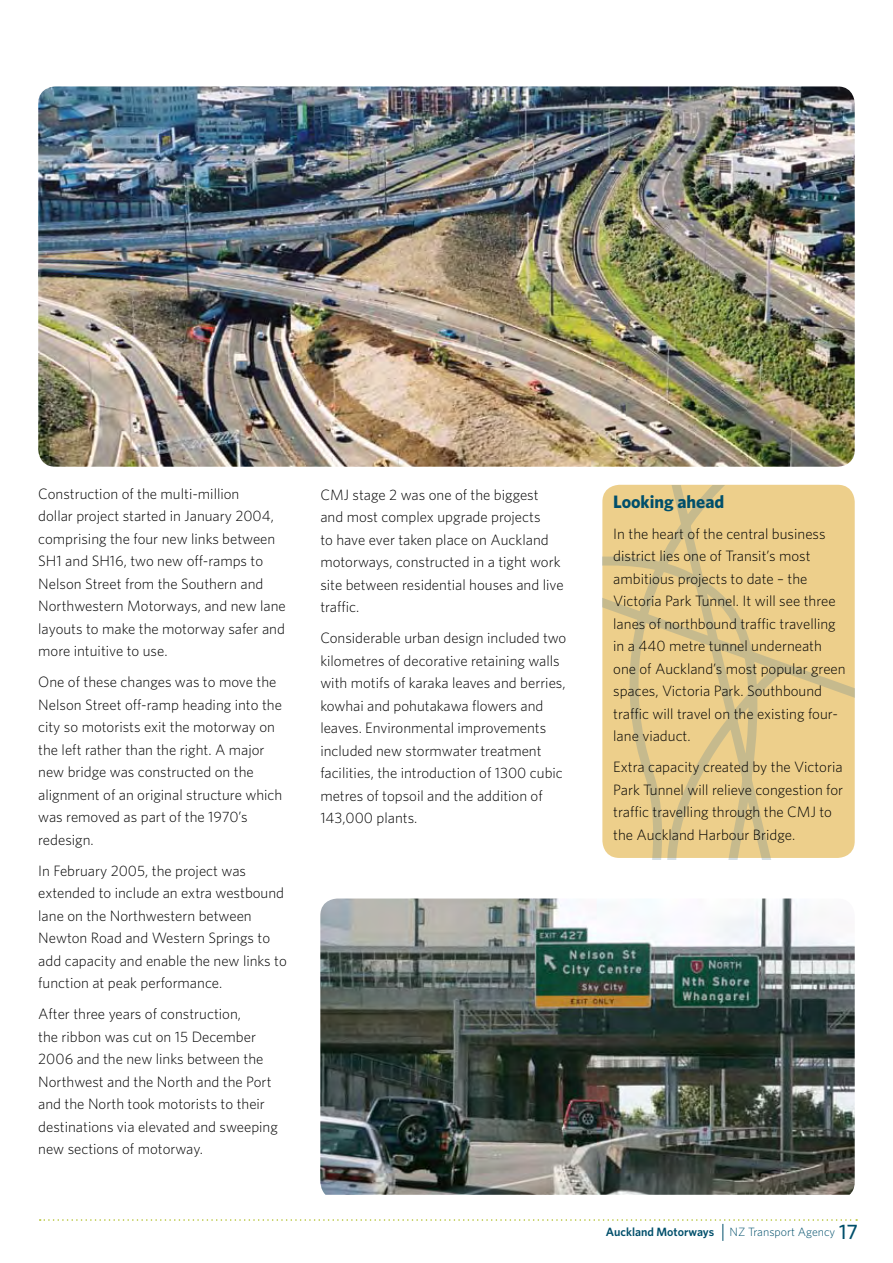
<style>
.page{position:relative;width:893px;height:1263px;background:#fff}
.page>*{position:absolute;margin:0;border:0;box-sizing:border-box;transform-origin:0 0}
.t1{font:500 21px "Whitney";color:#004f6b}
.t2{font:700 18px "Whitney";color:#004f6b}
.t3{font:300 15px/22.5px "Whitney";color:#000}
.t4{font:600 12px "Whitney";color:#004f6b}
.t5{font:300 12px "Whitney";color:#004f6b}
</style>
<div class="page">
<svg style="left:602px;top:485px;width:253px;height:374px;background:#e8ce90"></svg>
<img style="left:320px;top:898px;width:535px;height:297px">
<img style="left:38px;top:86px;width:817px;height:381px">
<svg style="left:40px;top:1219px;width:817px;height:22px"></svg>
<p class="t3" style="left:38px;top:482px;width:249px">Construction of the multi-million<br>dollar project started in January 2004, comprising the four new links between SH1 and SH16, two new off-ramps to Nelson Street from the Southern and Northwestern Motorways, and new lane layouts to make the motorway safer and more intuitive to use.</p>
<p class="t3" style="left:38px;top:670px;width:246px">One of these changes was to move the Nelson Street off-ramp heading into the city so motorists exit the motorway on the left rather than the right. A major new bridge was constructed on the alignment of an original structure which was removed as part of the 1970’s redesign.</p>
<p class="t3" style="left:38px;top:859px;width:250px">In February 2005, the project was extended to include an extra westbound lane on the Northwestern between Newton Road and Western Springs to add capacity and enable the new links to function at peak performance.</p>
<p class="t3" style="left:38px;top:1002px;width:241px">After three years of construction,<br>the ribbon was cut on 15 December 2006 and the new links between the Northwest and the North and the Port and the North took motorists to their destinations via elevated and sweeping new sections of motorway.</p>
<p class="t3" style="left:320px;top:483px;width:245px">CMJ stage 2 was one of the biggest and most complex upgrade projects<br>to have ever taken place on Auckland motorways, constructed in a tight work site between residential houses and live traffic.</p>
<p class="t3" style="left:320px;top:626px;width:248px">Considerable urban design included two kilometres of decorative retaining walls with motifs of karaka leaves and berries, kowhai and pohutakawa flowers and leaves. Environmental improvements included new stormwater treatment facilities, the introduction of 1300 cubic metres of topsoil and the addition of 143,000 plants.</p>
<p class="t2" style="left:613px;top:490px;width:113px">Looking ahead</p>
<p class="t3" style="left:613px;top:522px;width:234px">In the heart of the central business district lies one of Transit’s most ambitious projects to date – the Victoria Park Tunnel. It will see three lanes of northbound traffic travelling in a 440 metre tunnel underneath one of Auckland’s most popular green spaces, Victoria Park. Southbound traffic will travel on the existing four&shy;lane viaduct.</p>
<p class="t3" style="left:613px;top:755px;width:231px">Extra capacity created by the Victoria Park Tunnel will relieve congestion for traffic travelling through the CMJ to the Auckland Harbour Bridge.</p>
<h1 class="t1" style="left:839px;top:1218px;width:20px">17</h1>
<p class="t4" style="left:606px;top:1225px;width:110px">Auckland Motorways</p>
<p class="t5" style="left:730px;top:1225px;width:107px">NZ Transport Agency</p>
</div>
